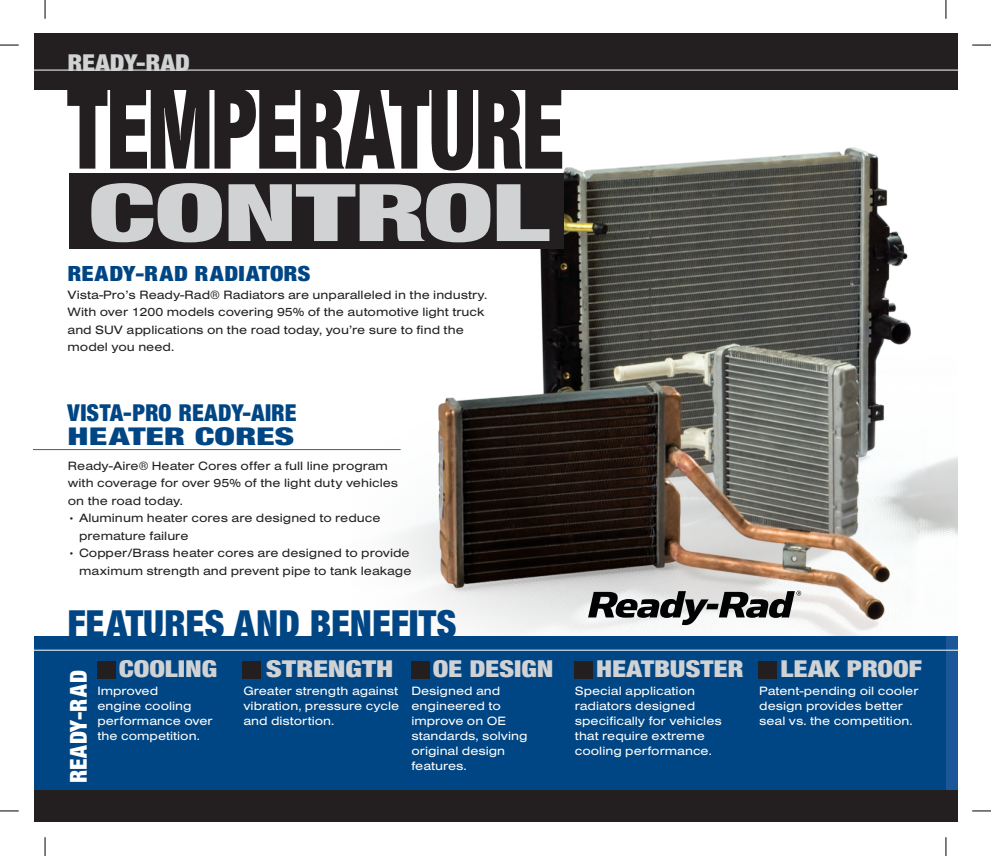
<style>
.page{position:relative;width:991px;height:856px;background:#fff}
.page>*{position:absolute;margin:0;border:0;box-sizing:border-box;transform-origin:0 0}
.t1{font:120px "Sans Black Condensed DTC";letter-spacing:-.015em;color:#231f20;scale:.76 1}
.t2{font:85px "Sans Black Condensed DTC";letter-spacing:-.015em;color:#d1d2d4;scale:1.59 1}
.t3{font:40px "Sans Black Condensed DTC";color:#004684}
.t4{font:26.25px "Sans Black Condensed DTC";color:#004684;scale:1.5 1}
.t5{font:25px "Sans Black Condensed DTC";letter-spacing:-.005em;color:#d1d2d4;scale:1.2 1}
.t6{font:25px "Sans Black Condensed DTC";letter-spacing:.015em;color:#004684}
.t7{font:25px "Sans Black Condensed DTC";letter-spacing:.025em;color:#fff}
.t8{font:25px "Sans Black Condensed DTC";letter-spacing:-.005em;color:#d1d2d4;scale:1.1 1}
.t9{font:25px "Sans Black Condensed DTC";letter-spacing:-.005em;color:#d1d2d4;scale:1.28 1}
.t10{font:22.5px "Sans Black Condensed DTC";letter-spacing:.025em;color:#004684;scale:1.15 1}
.t11{font:12.5px/17.5px "Sans Extended Regular DTC";color:#231f20}
.t12{font:12.5px/15px "Sans Extended Regular DTC";color:#fff}
</style>
<div class="page">
<img style="left:351px;top:147px;width:605px;height:489px">
<div style="left:34px;top:34px;width:922px;height:56px;background:#231f20"></div>
<hr style="left:34px;top:70px;width:922px;height:1px;background:#fff">
<div style="left:34px;top:788px;width:922px;height:33px;background:#231f20"></div>
<div style="left:34px;top:636px;width:913px;height:153px;background:#004684"></div>
<div style="left:945px;top:636px;width:11px;height:153px;background:#1a5698"></div>
<hr style="left:34px;top:649px;width:922px;height:1px;background:#fff">
<div style="left:69px;top:173px;width:494px;height:76px;background:#231f20"></div>
<svg style="left:588px;top:590px;width:212px;height:34px"></svg>
<div style="left:97px;top:660px;width:18px;height:18px;background:#231f20"></div>
<div style="left:242px;top:660px;width:19px;height:18px;background:#231f20"></div>
<div style="left:410px;top:660px;width:19px;height:18px;background:#231f20"></div>
<div style="left:574px;top:660px;width:18px;height:18px;background:#231f20"></div>
<div style="left:758px;top:660px;width:18px;height:18px;background:#231f20"></div>
<hr style="left:34px;top:449px;width:366px;height:1px;background:#57585a">
<svg style="left:0;top:44px;width:19px;height:2px"></svg>
<svg style="left:972px;top:44px;width:18px;height:2px"></svg>
<svg style="left:0;top:810px;width:19px;height:1px"></svg>
<svg style="left:972px;top:810px;width:18px;height:1px"></svg>
<svg style="left:44px;top:0;width:2px;height:19px"></svg>
<svg style="left:44px;top:837px;width:2px;height:18px"></svg>
<svg style="left:945px;top:0;width:1px;height:19px"></svg>
<svg style="left:945px;top:837px;width:1px;height:18px"></svg>
<h3 class="t8" style="left:68px;top:47px;width:27px">READY</h3>
<h3 class="t8" style="left:136px;top:47px;width:37px">-RAD</h3>
<h1 class="t1" style="left:68px;top:56px;width:654px">TEMPERATURE</h1>
<h2 class="t2" style="left:88px;top:161px;width:292px">CONTROL</h2>
<h3 class="t10" style="left:68px;top:260px;width:213px">READY-RAD RADIATORS</h3>
<p class="t11" style="left:68px;top:286px;width:421px">Vista-Pro’s Ready-Rad® Radiators are unparalleled in the industry.<br>With over 1200 models covering 95% of the automotive light truck and SUV applications on the road today, you’re sure to find the model you need.</p>
<h3 class="t6" style="left:68px;top:397px;width:25px">VISTA</h3>
<h3 class="t6" style="left:123px;top:397px;width:83px">-PRO READY</h3>
<h3 class="t6" style="left:242px;top:397px;width:34px">-AIRE</h3>
<h3 class="t4" style="left:68px;top:420px;width:28px">HEATER</h3>
<h3 class="t4" style="left:194px;top:420px;width:28px">CORES</h3>
<p class="t11" style="left:68px;top:456px;width:332px">Ready-Aire® Heater Cores offer a full line program with coverage for over 95% of the light duty vehicles on the road today.</p>
<p class="t11" style="left:79px;top:509px;width:303px;text-indent:-11px">• Aluminum heater cores are designed to reduce premature failure</p>
<p class="t11" style="left:68px;top:544px;width:345px;text-align:right">• Copper/Brass heater cores are designed to provide maximum strength and prevent pipe to tank leakage</p>
<h3 class="t3" style="left:68px;top:599px;width:390px">FEATURES AND BENEFITS</h3>
<h3 class="t7" style="left:63px;top:783px;width:114px;rotate:-90deg">READY-RAD</h3>
<h3 class="t5" style="left:119px;top:653px;width:83px">COOLING</h3>
<p class="t12" style="left:97px;top:683px;width:117px">Improved<br>engine cooling performance over the competition.</p>
<h3 class="t5" style="left:432px;top:653px;width:102px">OE DESIGN</h3>
<p class="t12" style="left:411px;top:683px;width:118px">Designed and engineered to improve on OE standards, solving original design features.</p>
<h3 class="t9" style="left:266px;top:653px;width:101px">STRENGTH</h3>
<p class="t12" style="left:243px;top:683px;width:157px;text-align:justify">Greater strength against vibration, pressure cycle and distortion.</p>
<h3 class="t5" style="left:596px;top:653px;width:75px">HEATBUSTER</h3>
<p class="t12" style="left:574px;top:683px;width:148px">Special application radiators designed specifically for vehicles that require extreme cooling performance.</p>
<h3 class="t5" style="left:780px;top:653px;width:81px">LEAK PROOF</h3>
<p class="t12" style="left:758px;top:683px;width:161px">Patent-pending oil cooler design provides better seal vs. the competition.</p>
</div>
